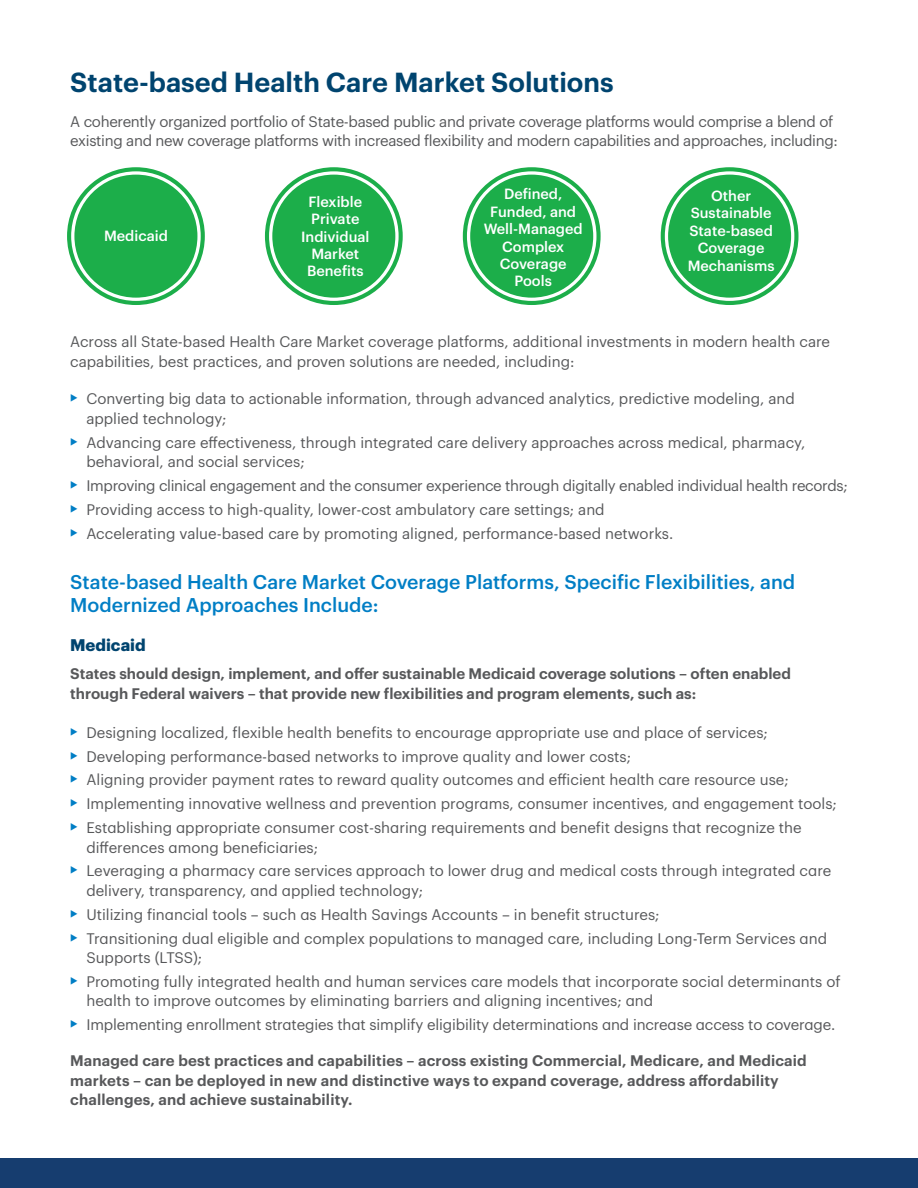
<style>
.page{position:relative;width:918px;height:1188px;background:#fff}
.page>*{position:absolute;margin:0;border:0;box-sizing:border-box;transform-origin:0 0}
.t1{font:600 27px "Graphik";color:#00446f}
.t2{font:500 19.5px/23.4px "Graphik";color:#007ec5}
.t3{font:700 16.5px "Graphik";color:#00446f}
.t4{font:15px/19.5px "Graphik";color:#57585a}
.t5{font:600 15px/19.5px "Graphik";letter-spacing:.005em;color:#57585a}
.t6{font:15px/19.5px "Graphik";letter-spacing:-.02em;color:#57585a}
.t7{font:500 14.55px/17.4px "Graphik";color:#fff;text-align:center}
</style>
<div class="page">
<div style="left:0;top:1159px;width:918px;height:29px;background:#163d6f"></div>
<div style="left:67px;top:167px;width:138px;height:138px;background:#1cae4a;border-radius:50%"></div>
<div style="left:71px;top:171px;width:130px;height:130px;border:3px solid #fff;border-radius:50%"></div>
<div style="left:265px;top:167px;width:138px;height:138px;background:#1cae4a;border-radius:50%"></div>
<div style="left:269px;top:171px;width:130px;height:130px;border:3px solid #fff;border-radius:50%"></div>
<div style="left:463px;top:167px;width:138px;height:138px;background:#1cae4a;border-radius:50%"></div>
<div style="left:467px;top:171px;width:129px;height:130px;border:3px solid #fff;border-radius:50%"></div>
<div style="left:661px;top:167px;width:138px;height:138px;background:#1cae4a;border-radius:50%"></div>
<div style="left:665px;top:171px;width:129px;height:130px;border:3px solid #fff;border-radius:50%"></div>
<p class="t1" style="left:70px;top:62px;width:545px">State-based Health Care Market Solutions</p>
<p class="t6" style="left:70px;top:110px;width:769px">A coherently organized portfolio of State-based public and private coverage platforms would comprise a blend of existing and new coverage platforms with increased flexibility and modern capabilities and approaches, including:</p>
<p class="t7" style="left:104px;top:226px;width:65px">Medicaid</p>
<p class="t7" style="left:301px;top:192px;width:70px">Flexible<br>Private<br>Individual<br>Market<br>Benefits</p>
<p class="t7" style="left:484px;top:184px;width:101px">Defined,<br>Funded, and<br>Well-Managed<br>Complex<br>Coverage<br>Pools</p>
<p class="t7" style="left:688px;top:186px;width:88px">Other<br>Sustainable<br>State-based<br>Coverage<br>Mechanisms</p>
<p class="t4" style="left:70px;top:331px;width:761px">Across all State-based Health Care Market coverage platforms, additional investments in modern health care capabilities, best practices, and proven solutions are needed, including:</p>
<p class="t4" style="left:86px;top:388px;width:710px;text-indent:-16px"><sup>◆</sup> Converting big data to actionable information, through advanced analytics, predictive modeling, and applied technology;</p>
<p class="t4" style="left:86px;top:431px;width:720px;text-indent:-16px"><sup>◆</sup> Advancing care effectiveness, through integrated care delivery approaches across medical, pharmacy, behavioral, and social services;</p>
<p class="t6" style="left:70px;top:475px;width:779px"><sup>◆</sup> Improving clinical engagement and the consumer experience through digitally enabled individual health records;</p>
<p class="t4" style="left:70px;top:498px;width:536px"><sup>◆</sup> Providing access to high-quality, lower-cost ambulatory care settings; and</p>
<p class="t4" style="left:70px;top:522px;width:605px"><sup>◆</sup> Accelerating value-based care by promoting aligned, performance-based networks.</p>
<p class="t2" style="left:70px;top:568px;width:727px">State-based Health Care Market Coverage Platforms, Specific Flexibilities, and<br>Modernized Approaches Include:</p>
<p class="t3" style="left:70px;top:633px;width:77px">Medicaid</p>
<p class="t5" style="left:70px;top:663px;width:722px">States should design, implement, and offer sustainable Medicaid coverage solutions – often enabled through Federal waivers – that provide new flexibilities and program elements, such as:</p>
<p class="t4" style="left:70px;top:721px;width:699px"><sup>◆</sup> Designing localized, flexible health benefits to encourage appropriate use and place of services;</p>
<p class="t4" style="left:70px;top:745px;width:562px"><sup>◆</sup> Developing performance-based networks to improve quality and lower costs;</p>
<p class="t4" style="left:70px;top:769px;width:720px"><sup>◆</sup> Aligning provider payment rates to reward quality outcomes and efficient health care resource use;</p>
<p class="t4" style="left:70px;top:793px;width:768px"><sup>◆</sup> Implementing innovative wellness and prevention programs, consumer incentives, and engagement tools;</p>
<p class="t4" style="left:86px;top:817px;width:717px;text-indent:-16px"><sup>◆</sup> Establishing appropriate consumer cost-sharing requirements and benefit designs that recognize the differences among beneficiaries;</p>
<p class="t4" style="left:86px;top:860px;width:746px;text-indent:-16px"><sup>◆</sup> Leveraging a pharmacy care services approach to lower drug and medical costs through integrated care delivery, transparency, and applied technology;</p>
<p class="t4" style="left:70px;top:903px;width:591px"><sup>◆</sup> Utilizing financial tools – such as Health Savings Accounts – in benefit structures;</p>
<p class="t4" style="left:86px;top:927px;width:742px;text-indent:-16px"><sup>◆</sup> Transitioning dual eligible and complex populations to managed care, including Long-Term Services and<br>Supports (LTSS);</p>
<p class="t4" style="left:86px;top:970px;width:756px;text-indent:-16px"><sup>◆</sup> Promoting fully integrated health and human services care models that incorporate social determinants of health to improve outcomes by eliminating barriers and aligning incentives; and</p>
<p class="t4" style="left:70px;top:1014px;width:767px"><sup>◆</sup> Implementing enrollment strategies that simplify eligibility determinations and increase access to coverage.</p>
<p class="t5" style="left:70px;top:1050px;width:738px">Managed care best practices and capabilities – across existing Commercial, Medicare, and Medicaid markets – can be deployed in new and distinctive ways to expand coverage, address affordability challenges, and achieve sustainability.</p>
</div>
